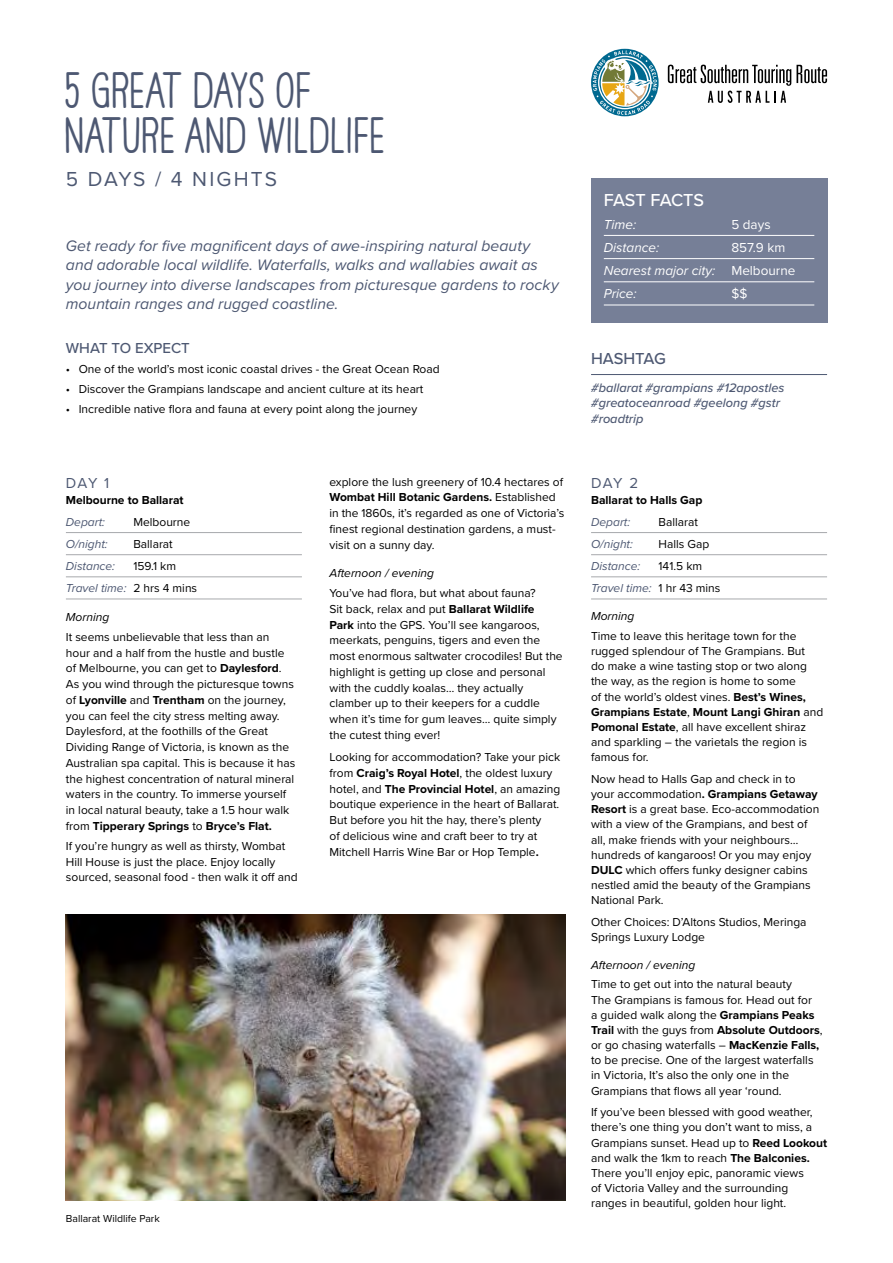
<style>
.page{position:relative;width:893px;height:1263px;background:#fff}
.page>*{position:absolute;margin:0;border:0;box-sizing:border-box;transform-origin:0 0}
.t1{font:700 45px/45px "HAVEANICEDAY Basic";letter-spacing:-.005em;color:#4d5872}
.t2{font:21px "Proxima Nova";letter-spacing:.095em;color:#4d5872}
.t3{font:500 18px "Proxima Nova";letter-spacing:-.01em;color:#fff}
.t4{font:500 16.5px "Proxima Nova";letter-spacing:-.005em;color:#4d5872}
.t5{font:italic 15.75px/19.5px "Proxima Nova";color:#4d5872}
.t6{font:500 15px "Proxima Nova";color:#4d5872}
.t7{font:15px "Proxima Nova";letter-spacing:.055em;color:#4d5872}
.t8{font:italic 13.5px/23.2px "Proxima Nova";color:#fff}
.t9{font:13.5px "Proxima Nova";color:#fff}
.t10{font:italic 500 12.75px/15.3px "Proxima Nova";color:#4d5872}
.t11{font:12px/15.8px "Proxima Nova";color:#000}
.t12{font:italic 12px "Proxima Nova";color:#4d5872}
.t13{font:italic 12px "Proxima Nova";color:#000}
.t14{font:700 12px "Proxima Nova";color:#000}
.t15{font:10.5px "Proxima Nova";color:#000}
.s1{font-style:italic;color:#4d5872}
.s2{font-weight:700}
.s3{font-style:normal}
</style>
<div class="page">
<hr style="left:66px;top:532px;width:236px;height:1px;background:#a7a9ac">
<hr style="left:66px;top:554px;width:236px;height:1px;background:#a7a9ac">
<hr style="left:66px;top:577px;width:236px;height:1px;background:#a7a9ac">
<hr style="left:66px;top:599px;width:236px;height:1px;background:#a7a9ac">
<hr style="left:591px;top:532px;width:236px;height:1px;background:#a7a9ac">
<hr style="left:591px;top:554px;width:236px;height:1px;background:#a7a9ac">
<hr style="left:591px;top:577px;width:236px;height:1px;background:#a7a9ac">
<hr style="left:591px;top:599px;width:236px;height:1px;background:#a7a9ac">
<svg style="left:668px;top:65px;width:159px;height:38px"></svg>
<svg style="left:591px;top:49px;width:68px;height:67px"></svg>
<hr style="left:591px;top:374px;width:236px;height:1px;background:#4d5872">
<div style="left:591px;top:179px;width:236px;height:144px;background:#767f97"></div>
<hr style="left:604px;top:235px;width:210px;height:1px;background:#fff">
<hr style="left:604px;top:258px;width:210px;height:1px;background:#fff">
<hr style="left:604px;top:282px;width:210px;height:1px;background:#fff">
<hr style="left:604px;top:305px;width:210px;height:1px;background:#fff">
<img style="left:66px;top:914px;width:500px;height:286px">
<h1 class="t1" style="left:66px;top:70px;width:322px">5 GREAT DAYS OF<br>NATURE AND WILDLIFE</h1>
<h2 class="t2" style="left:66px;top:163px;width:213px">5 DAYS / 4 NIGHTS</h2>
<p class="t5" style="left:66px;top:235px;width:494px">Get ready for five magnificent days of awe-inspiring natural beauty and adorable local wildlife. Waterfalls, walks and wallabies await as you journey into diverse landscapes from picturesque gardens to rocky mountain ranges and rugged coastline.</p>
<p class="t6" style="left:66px;top:336px;width:125px">WHAT TO EXPECT</p>
<p class="t11" style="left:66px;top:360px;width:375px">• One of the world’s most iconic coastal drives - the Great Ocean Road</p>
<p class="t11" style="left:66px;top:380px;width:359px">• Discover the Grampians landscape and ancient culture at its heart</p>
<p class="t11" style="left:66px;top:400px;width:353px">• Incredible native flora and fauna at every point along the journey</p>
<p class="t7" style="left:66px;top:472px;width:45px">DAY 1</p>
<p class="t14" style="left:66px;top:491px;width:119px">Melbourne to Ballarat</p>
<p class="t12" style="left:66px;top:513px;width:41px">Depart:</p>
<p class="t11" style="left:133px;top:514px;width:58px">Melbourne</p>
<p class="t12" style="left:66px;top:535px;width:43px">O/night:</p>
<p class="t11" style="left:133px;top:536px;width:41px">Ballarat</p>
<p class="t12" style="left:66px;top:557px;width:51px">Distance:</p>
<p class="t11" style="left:66px;top:555px;width:133px;line-height:22.2px;text-indent:67px">159.1 km<br><span class="s1">Travel time:</span> 2 hrs 4 mins</p>
<p class="t13" style="left:66px;top:608px;width:45px">Morning</p>
<p class="t11" style="left:66px;top:628px;width:231px">It seems unbelievable that less than an hour and a half from the hustle and bustle of Melbourne, you can get to <span class="s2">Daylesford</span>.<br>As you wind through the picturesque towns of <span class="s2">Lyonville</span> and <span class="s2">Trentham</span> on the journey, you can feel the city stress melting away.<br>Daylesford, at the foothills of the Great Dividing Range of Victoria, is known as the Australian spa capital. This is because it has the highest concentration of natural mineral waters in the country. To immerse yourself in local natural beauty, take a 1.5 hour walk from <span class="s2">Tipperary Springs</span> to <span class="s2">Bryce’s Flat.</span></p>
<p class="t11" style="left:66px;top:837px;width:233px">If you’re hungry as well as thirsty, Wombat<br>Hill House is just the place. Enjoy locally sourced, seasonal food - then walk it off and</p>
<p class="t11" style="left:330px;top:473px;width:236px">explore the lush greenery of 10.4 hectares of <span class="s2">Wombat Hill Botanic Gardens.</span> Established in the 1860s, it’s regarded as one of Victoria’s finest regional destination gardens, a must&shy;visit on a sunny day.</p>
<p class="t13" style="left:330px;top:564px;width:106px">Afternoon / evening</p>
<p class="t11" style="left:330px;top:585px;width:235px">You’ve had flora, but what about fauna?<br>Sit back, relax and put <span class="s2">Ballarat Wildlife<br>Park</span> into the GPS. You’ll see kangaroos, meerkats, penguins, tigers and even the most enormous saltwater crocodiles! But the highlight is getting up close and personal with the cuddly koalas… they actually clamber up to their keepers for a cuddle when it’s time for gum leaves… quite simply the cutest thing ever!</p>
<p class="t11" style="left:330px;top:749px;width:232px">Looking for accommodation? Take your pick from <span class="s2">Craig’s Royal Hotel</span>, the oldest luxury hotel, and <span class="s2">The Provincial Hotel</span>, an amazing boutique experience in the heart of Ballarat.<br>But before you hit the hay, there’s plenty<br>of delicious wine and craft beer to try at Mitchell Harris Wine Bar or Hop Temple<span class="s2">.</span></p>
<p class="t15" style="left:66px;top:1210px;width:95px">Ballarat Wildlife Park</p>
<h3 class="t3" style="left:604px;top:186px;width:102px">FAST FACTS</h3>
<p class="t8" style="left:604px;top:212px;width:34px">Time:</p>
<p class="t9" style="left:731px;top:214px;width:41px">5 days</p>
<p class="t8" style="left:604px;top:235px;width:57px">Distance:</p>
<p class="t8" style="left:604px;top:235px;width:193px;text-indent:128px"><span class="s3">857.9 km<br></span>Nearest major city: <span class="s3">Melbourne<br></span>Price:</p>
<p class="t9" style="left:731px;top:284px;width:18px">$$</p>
<h3 class="t4" style="left:591px;top:346px;width:76px">HASHTAG</h3>
<p class="t10" style="left:591px;top:380px;width:195px">#ballarat #grampians #12apostles #greatoceanroad #geelong #gstr #roadtrip</p>
<p class="t7" style="left:591px;top:472px;width:49px">DAY 2</p>
<p class="t14" style="left:591px;top:491px;width:113px">Ballarat to Halls Gap</p>
<p class="t12" style="left:591px;top:513px;width:41px">Depart:</p>
<p class="t11" style="left:659px;top:514px;width:41px">Ballarat</p>
<p class="t12" style="left:591px;top:535px;width:43px">O/night:</p>
<p class="t11" style="left:659px;top:536px;width:52px">Halls Gap</p>
<p class="t12" style="left:591px;top:557px;width:51px">Distance:</p>
<p class="t11" style="left:591px;top:555px;width:131px;line-height:22.2px;text-indent:68px">141.5 km<br><span class="s1">Travel time:</span> 1 hr 43 mins</p>
<p class="t13" style="left:591px;top:607px;width:45px">Morning</p>
<p class="t11" style="left:591px;top:628px;width:234px;line-height:15.1px">Time to leave this heritage town for the rugged splendour of The Grampians. But<br>do make a wine tasting stop or two along the way, as the region is home to some<br>of the world’s oldest vines. <span class="s2">Best’s Wines, Grampians Estate</span>, <span class="s2">Mount Langi Ghiran</span> and <span class="s2">Pomonal Estate</span>, all have excellent shiraz and sparkling – the varietals the region is famous for.</p>
<p class="t11" style="left:591px;top:771px;width:230px;line-height:15.1px">Now head to Halls Gap and check in to your accommodation<span class="s2">. Grampians Getaway Resort</span> is a great base. Eco-accommodation with a view of the Grampians, and best of all, make friends with your neighbours… hundreds of kangaroos! Or you may enjoy <span class="s2">DULC</span> which offers funky designer cabins nestled amid the beauty of the Grampians National Park.</p>
<p class="t11" style="left:591px;top:914px;width:217px;line-height:15.1px">Other Choices: D’Altons Studios, Meringa<br>Springs Luxury Lodge</p>
<p class="t13" style="left:591px;top:956px;width:106px">Afternoon / evening</p>
<p class="t11" style="left:591px;top:976px;width:233px;line-height:15.1px">Time to get out into the natural beauty<br>The Grampians is famous for. Head out for<br>a guided walk along the <span class="s2">Grampians Peaks Trail</span> with the guys from <span class="s2">Absolute Outdoors</span>, or go chasing waterfalls – <span class="s2">MacKenzie Falls, </span>to be precise. One of the largest waterfalls in Victoria, It’s also the only one in the Grampians that flows all year ‘round.</p>
<p class="t11" style="left:591px;top:1104px;width:237px;line-height:15.1px">If you’ve been blessed with good weather, there’s one thing you don’t want to miss, a Grampians sunset. Head up to <span class="s2">Reed Lookout </span>and walk the 1km to reach <span class="s2">The Balconies.<br></span>There you’ll enjoy epic, panoramic views<br>of Victoria Valley and the surrounding ranges in beautiful, golden hour light.</p>
</div>
